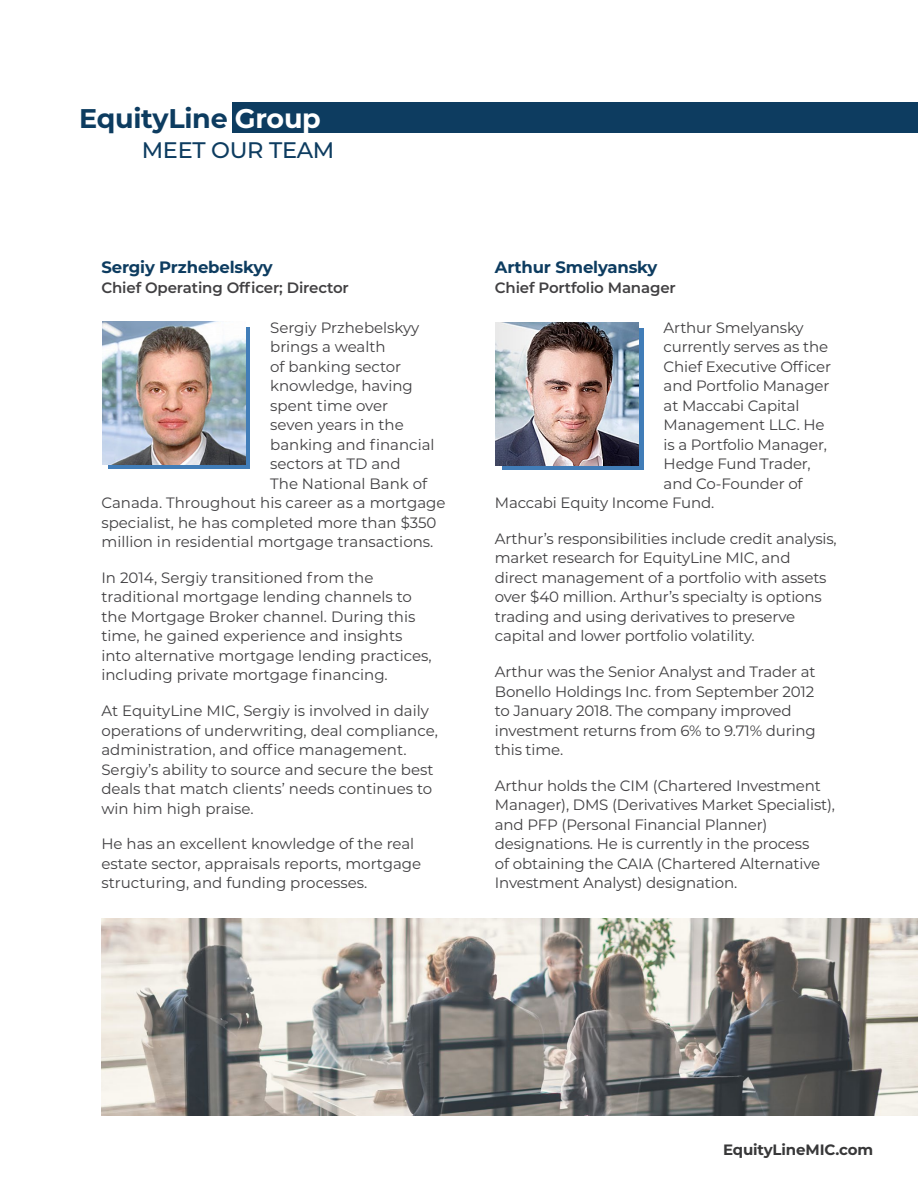
<style>
.page{position:relative;width:918px;height:1188px;background:#fff}
.page>*{position:absolute;margin:0;border:0;box-sizing:border-box;transform-origin:0 0}
.t1{font:700 27px "Montserrat";letter-spacing:-.01em;color:#0d3c60}
.t2{font:500 22.5px "Montserrat";letter-spacing:-.015em;color:#0d3c60}
.t3{font:700 16.5px "Montserrat";letter-spacing:-.01em;color:#0d3c60}
.t4{font:15px/19.5px "Montserrat";letter-spacing:-.01em;color:#414042}
.t5{font:600 15px "Montserrat";letter-spacing:-.01em;color:#414042}
.t6{font:700 15px "Montserrat";letter-spacing:-.01em;color:#383839}
.s1{color:#fff}
</style>
<div class="page">
<img style="left:101px;top:918px;width:817px;height:198px">
<div style="left:108px;top:327px;width:142px;height:142px;background:#417db8"></div>
<img style="left:102px;top:321px;width:143px;height:144px">
<div style="left:232px;top:103px;width:686px;height:30px;background:#0d3c60"></div>
<div style="left:502px;top:329px;width:141px;height:141px;background:#417db8"></div>
<img style="left:496px;top:322px;width:143px;height:144px">
<h1 class="t1" style="left:79px;top:99px;width:243px">EquityLine <span class="s1">Group</span></h1>
<h2 class="t2" style="left:142px;top:134px;width:194px">MEET OUR TEAM</h2>
<p class="t3" style="left:101px;top:256px;width:173px">Sergiy Przhebelskyy</p>
<p class="t5" style="left:101px;top:277px;width:249px">Chief Operating Officer; Director</p>
<p class="t4" style="left:270px;top:317px;width:151px">Sergiy Przhebelskyy</p>
<p class="t4" style="left:270px;top:337px;width:117px">brings a wealth</p>
<p class="t4" style="left:270px;top:356px;width:133px">of banking sector</p>
<p class="t4" style="left:270px;top:376px;width:144px">knowledge, having</p>
<p class="t4" style="left:270px;top:395px;width:119px">spent time over</p>
<p class="t4" style="left:270px;top:415px;width:135px">seven years in the</p>
<p class="t4" style="left:270px;top:434px;width:166px">banking and financial</p>
<p class="t4" style="left:270px;top:454px;width:132px">sectors at TD and</p>
<p class="t4" style="left:270px;top:473px;width:159px">The National Bank of</p>
<p class="t4" style="left:101px;top:493px;width:346px">Canada. Throughout his career as a mortgage</p>
<p class="t4" style="left:101px;top:512px;width:337px">specialist, he has completed more than $350</p>
<p class="t4" style="left:101px;top:532px;width:334px">million in residential mortgage transactions.</p>
<p class="t4" style="left:101px;top:567px;width:332px">In 2014, Sergiy transitioned from the traditional mortgage lending channels to the Mortgage Broker channel. During this time, he gained experience and insights into alternative mortgage lending practices, including private mortgage financing.</p>
<p class="t4" style="left:101px;top:701px;width:338px">At EquityLine MIC, Sergiy is involved in daily operations of underwriting, deal compliance, administration, and office management.<br>Sergiy’s ability to source and secure the best deals that match clients’ needs continues to win him high praise.</p>
<p class="t4" style="left:101px;top:834px;width:321px">He has an excellent knowledge of the real estate sector, appraisals reports, mortgage structuring, and funding processes.</p>
<p class="t3" style="left:495px;top:256px;width:164px">Arthur Smelyansky</p>
<p class="t5" style="left:495px;top:277px;width:182px">Chief Portfolio Manager</p>
<p class="t4" style="left:664px;top:317px;width:142px">Arthur Smelyansky</p>
<p class="t4" style="left:664px;top:337px;width:166px">currently serves as the</p>
<p class="t4" style="left:664px;top:356px;width:169px">Chief Executive Officer</p>
<p class="t4" style="left:664px;top:376px;width:167px">and Portfolio Manager</p>
<p class="t4" style="left:664px;top:395px;width:137px">at Maccabi Capital</p>
<p class="t4" style="left:664px;top:415px;width:163px">Management LLC. He</p>
<p class="t4" style="left:664px;top:434px;width:165px">is a Portfolio Manager,</p>
<p class="t4" style="left:664px;top:454px;width:149px">Hedge Fund Trader,</p>
<p class="t4" style="left:664px;top:473px;width:141px">and Co-Founder of</p>
<p class="t4" style="left:495px;top:493px;width:221px">Maccabi Equity Income Fund.</p>
<p class="t4" style="left:495px;top:528px;width:343px">Arthur’s responsibilities include credit analysis, market research for EquityLine MIC, and direct management of a portfolio with assets over $40 million. Arthur’s specialty is options trading and using derivatives to preserve capital and lower portfolio volatility.</p>
<p class="t4" style="left:495px;top:662px;width:322px">Arthur was the Senior Analyst and Trader at Bonello Holdings Inc. from September 2012 to January 2018. The company improved investment returns from 6% to 9.71% during this time.</p>
<p class="t4" style="left:495px;top:775px;width:342px">Arthur holds the CIM (Chartered Investment Manager), DMS (Derivatives Market Specialist), and PFP (Personal Financial Planner) designations. He is currently in the process<br>of obtaining the CAIA (Chartered Alternative Investment Analyst) designation.</p>
<p class="t6" style="left:723px;top:1139px;width:152px">EquityLineMIC.com</p>
</div>
